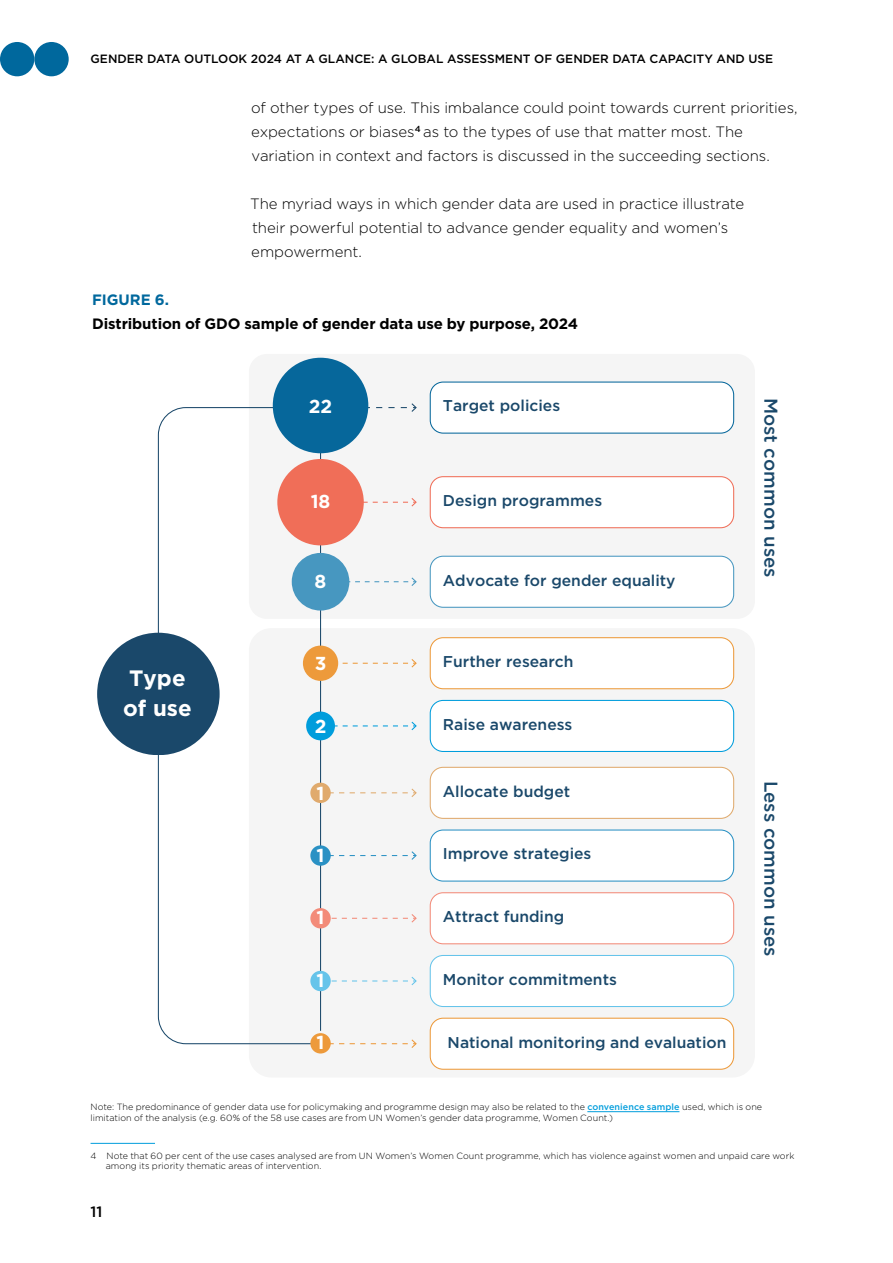
<style>
.page{position:relative;width:893px;height:1263px;background:#fff}
.page>*{position:absolute;margin:0;border:0;box-sizing:border-box;transform-origin:0 0}
.t1{font:700 22.2px/30.5px "Gotham";color:#fff}
.t2{font:700 18.75px "Gotham";color:#fff}
.t3{font:500 18.6px "Gotham";color:#1a486a}
.t4{font:500 15.6px "Gotham";color:#1a486a}
.t5{font:300 15px/24px "Gotham";letter-spacing:-.01em;color:#000}
.t6{font:700 15px "Gotham";letter-spacing:-.01em;color:#000}
.t7{font:700 15px "Gotham";color:#00689d}
.t8{font:500 15px "Gotham";color:#000}
.t9{font:500 12px "Gotham";color:#000}
.t10{font:300 9px/10.8px "Gotham";letter-spacing:.005em;color:#000}
.s1{font-weight:500;color:#009ddc}
</style>
<div class="page">
<div style="left:34px;top:42px;width:35px;height:34px;background:#00689d;border-radius:50%"></div>
<div style="left:0;top:42px;width:34px;height:34px;background:#00689d;border-radius:50%"></div>
<div style="left:249px;top:628px;width:506px;height:449px;background:#f5f5f5;border-radius:22px"></div>
<div style="left:249px;top:354px;width:506px;height:265px;background:#f5f5f5;border-radius:18px"></div>
<div style="left:430px;top:382px;width:304px;height:51px;background:#fff;border-radius:13px"></div>
<div style="left:430px;top:381px;width:304px;height:53px;border:1px solid #06679b;border-radius:13px"></div>
<div style="left:430px;top:477px;width:304px;height:51px;background:#fff;border-radius:13px"></div>
<div style="left:430px;top:476px;width:304px;height:52px;border:1px solid #f06e58;border-radius:13px"></div>
<div style="left:430px;top:556px;width:304px;height:51px;background:#fff;border-radius:13px"></div>
<div style="left:430px;top:556px;width:304px;height:52px;border:1px solid #4797c0;border-radius:13px"></div>
<div style="left:430px;top:638px;width:304px;height:51px;background:#fff;border-radius:13px"></div>
<div style="left:430px;top:637px;width:304px;height:52px;border:1px solid #ed9a3b;border-radius:13px"></div>
<div style="left:430px;top:700px;width:304px;height:51px;background:#fff;border-radius:13px"></div>
<div style="left:430px;top:700px;width:304px;height:52px;border:1px solid #009ddc;border-radius:13px"></div>
<div style="left:430px;top:767px;width:304px;height:51px;background:#fff;border-radius:13px"></div>
<div style="left:430px;top:767px;width:304px;height:52px;border:1px solid #e0aa6d;border-radius:13px"></div>
<div style="left:430px;top:830px;width:304px;height:51px;background:#fff;border-radius:13px"></div>
<div style="left:430px;top:829px;width:304px;height:52px;border:1px solid #2a91c4;border-radius:13px"></div>
<div style="left:430px;top:893px;width:304px;height:51px;background:#fff;border-radius:13px"></div>
<div style="left:430px;top:892px;width:304px;height:52px;border:1px solid #f38b79;border-radius:13px"></div>
<div style="left:430px;top:955px;width:304px;height:51px;background:#fff;border-radius:13px"></div>
<div style="left:430px;top:955px;width:304px;height:52px;border:1px solid #66c4ea;border-radius:13px"></div>
<div style="left:430px;top:1018px;width:304px;height:51px;background:#fff;border-radius:13px"></div>
<div style="left:430px;top:1018px;width:304px;height:52px;border:1px solid #ed9a3b;border-radius:13px"></div>
<svg style="left:157px;top:407px;width:165px;height:638px"></svg>
<svg style="left:368px;top:403px;width:49px;height:9px"></svg>
<svg style="left:364px;top:498px;width:53px;height:8px"></svg>
<svg style="left:349px;top:577px;width:68px;height:9px"></svg>
<svg style="left:338px;top:659px;width:79px;height:8px"></svg>
<svg style="left:334px;top:722px;width:83px;height:8px"></svg>
<svg style="left:330px;top:788px;width:87px;height:9px"></svg>
<svg style="left:331px;top:851px;width:86px;height:9px"></svg>
<svg style="left:330px;top:914px;width:87px;height:8px"></svg>
<svg style="left:330px;top:977px;width:87px;height:8px"></svg>
<svg style="left:330px;top:1039px;width:87px;height:9px"></svg>
<div style="left:97px;top:633px;width:123px;height:122px;background:#1a486a;border-radius:61px"></div>
<div style="left:273px;top:358px;width:95px;height:95px;background:#06679b;border-radius:48px"></div>
<div style="left:277px;top:459px;width:87px;height:86px;background:#f06e58;border-radius:43px"></div>
<div style="left:292px;top:553px;width:57px;height:57px;background:#4797c0;border-radius:29px"></div>
<div style="left:303px;top:646px;width:35px;height:35px;background:#ed9a3b;border-radius:18px"></div>
<div style="left:306px;top:711px;width:29px;height:29px;background:#009ddc;border-radius:14px"></div>
<div style="left:310px;top:783px;width:21px;height:20px;background:#e0aa6d;border-radius:10px"></div>
<div style="left:310px;top:845px;width:21px;height:21px;background:#2a91c4;border-radius:10px"></div>
<div style="left:310px;top:908px;width:21px;height:20px;background:#f38b79;border-radius:10px"></div>
<div style="left:310px;top:971px;width:21px;height:20px;background:#66c4ea;border-radius:10px"></div>
<div style="left:310px;top:1033px;width:21px;height:20px;background:#ed9a3b;border-radius:10px"></div>
<hr style="left:587px;top:1111px;width:92px;height:1px;background:#009ddc">
<hr style="left:91px;top:1143px;width:64px;height:1px;background:#009ddc">
<h3 class="t9" style="left:91px;top:51px;width:684px">GENDER DATA OUTLOOK 2024 AT A GLANCE: A GLOBAL ASSESSMENT OF GENDER DATA CAPACITY AND USE</h3>
<h3 class="t5" style="left:251px;top:95px;width:548px">of other types of use. This imbalance could point towards current priorities, expectations or biases<sup>4</sup> as to the types of use that matter most. The variation in context and factors is discussed in the succeeding sections.</h3>
<h3 class="t5" style="left:250px;top:191px;width:495px">The myriad ways in which gender data are used in practice illustrate their powerful potential to advance gender equality and women’s empowerment.</h3>
<h3 class="t7" style="left:92px;top:290px;width:78px">FIGURE 6.</h3>
<h3 class="t6" style="left:92px;top:314px;width:487px">Distribution of GDO sample of gender data use by purpose, 2024</h3>
<h1 class="t1" style="left:123px;top:663px;width:70px">Type of use</h1>
<h2 class="t2" style="left:309px;top:394px;width:25px">22</h2>
<h2 class="t2" style="left:311px;top:489px;width:21px">18</h2>
<h2 class="t2" style="left:315px;top:569px;width:13px">8</h2>
<h3 class="t4" style="left:443px;top:396px;width:119px">Target policies</h3>
<h3 class="t4" style="left:443px;top:490px;width:161px">Design programmes</h3>
<h3 class="t4" style="left:443px;top:570px;width:234px">Advocate for gender equality</h3>
<h3 class="t3" style="left:783px;top:398px;width:181px;rotate:90deg">Most common uses</h3>
<h2 class="t2" style="left:315px;top:651px;width:13px">3</h2>
<h3 class="t4" style="left:443px;top:651px;width:132px">Further research</h3>
<h2 class="t2" style="left:315px;top:714px;width:13px">2</h2>
<h3 class="t4" style="left:443px;top:714px;width:131px">Raise awareness</h3>
<h2 class="t2" style="left:317px;top:781px;width:9px">1</h2>
<h3 class="t4" style="left:443px;top:781px;width:129px">Allocate budget</h3>
<h2 class="t2" style="left:317px;top:842px;width:9px">1</h2>
<h3 class="t4" style="left:443px;top:844px;width:150px">Improve strategies</h3>
<h2 class="t2" style="left:317px;top:905px;width:9px">1</h2>
<h3 class="t4" style="left:443px;top:906px;width:123px">Attract funding</h3>
<h3 class="t3" style="left:783px;top:781px;width:177px;rotate:90deg">Less common uses</h3>
<h2 class="t2" style="left:317px;top:968px;width:9px">1</h2>
<h3 class="t4" style="left:443px;top:969px;width:175px">Monitor commitments</h3>
<h2 class="t2" style="left:317px;top:1030px;width:9px">1</h2>
<h3 class="t4" style="left:448px;top:1032px;width:280px">National monitoring and evaluation</h3>
<p class="t10" style="left:91px;top:1102px;width:673px">Note: The predominance of gender data use for policymaking and programme design may also be related to the <span class="s1">convenience sample</span> used, which is one limitation of the analysis (e.g. 60% of the 58 use cases are from UN Women’s gender data programme, Women Count.)</p>
<p class="t10" style="left:106px;top:1150px;width:690px;text-indent:-15px">4 Note that 60 per cent of the use cases analysed are from UN Women’s Women Count programme, which has violence against women and unpaid care work among its priority thematic areas of intervention.</p>
<h3 class="t8" style="left:91px;top:1202px;width:13px">11</h3>
</div>
